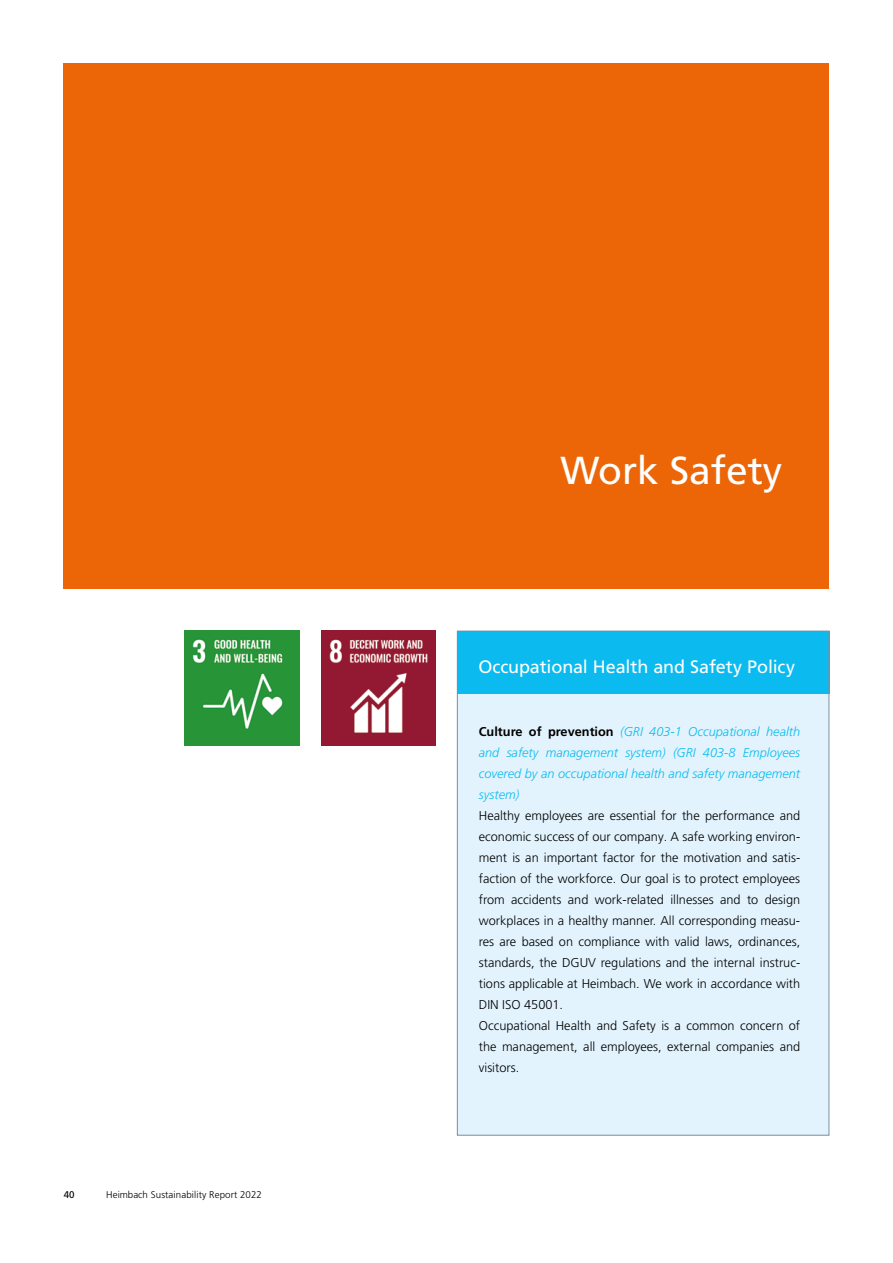
<style>
.page{position:relative;width:893px;height:1263px;background:#fff}
.page>*{position:absolute;margin:0;border:0;box-sizing:border-box;transform-origin:0 0}
.t1{font:39px "Frutiger LT Pro";color:#fff}
.t2{font:18px "Frutiger LT Pro";letter-spacing:-.005em;color:#fff}
.t3{font:300 12.75px/21px "Frutiger LT Pro";color:#000}
.t4{font:italic 300 12.75px/21px "Frutiger LT Pro";color:#0bbbef;text-align:justify}
.t5{font:300 9.75px "Frutiger LT Pro";letter-spacing:.01em;color:#000}
.t6{font:9.75px "Frutiger LT Pro";color:#000}
.s1{font-weight:700;font-style:normal;color:#000}
</style>
<div class="page">
<div style="left:64px;top:64px;width:765px;height:525px;background:#ec6608"></div>
<img style="left:321px;top:631px;width:115px;height:114px">
<img style="left:185px;top:631px;width:115px;height:114px">
<div style="left:457px;top:631px;width:372px;height:504px;background:#e2f3fd"></div>
<div style="left:457px;top:631px;width:372px;height:63px;background:#0bbbef"></div>
<p class="t6" style="left:64px;top:1189px;width:12px">40</p>
<p class="t5" style="left:106px;top:1189px;width:157px">Heimbach Sustainability Report 2022</p>
<h1 class="t1" style="left:560px;top:447px;width:224px">Work Safety</h1>
<h2 class="t2" style="left:478px;top:656px;width:318px">Occupational Health and Safety Policy</h2>
<p class="t4" style="left:479px;top:721px;width:323px"><span class="s1">Culture of prevention</span> (GRI 403-1 Occupational health and safety management system) (GRI 403-8 Employees covered by an occupational health and safety management system)</p>
<p class="t3" style="left:479px;top:805px;width:323px">Healthy employees are essential for the performance and economic success of our company. A safe working environ&shy;ment is an important factor for the motivation and satis&shy;faction of the workforce. Our goal is to protect employees from accidents and work-related illnesses and to design workplaces in a healthy manner. All corresponding measu&shy;res are based on compliance with valid laws, ordinances, standards, the DGUV regulations and the internal instruc&shy;tions applicable at Heimbach. We work in accordance with DIN ISO 45001.<br>Occupational Health and Safety is a common concern of the management, all employees, external companies and visitors.</p>
</div>
